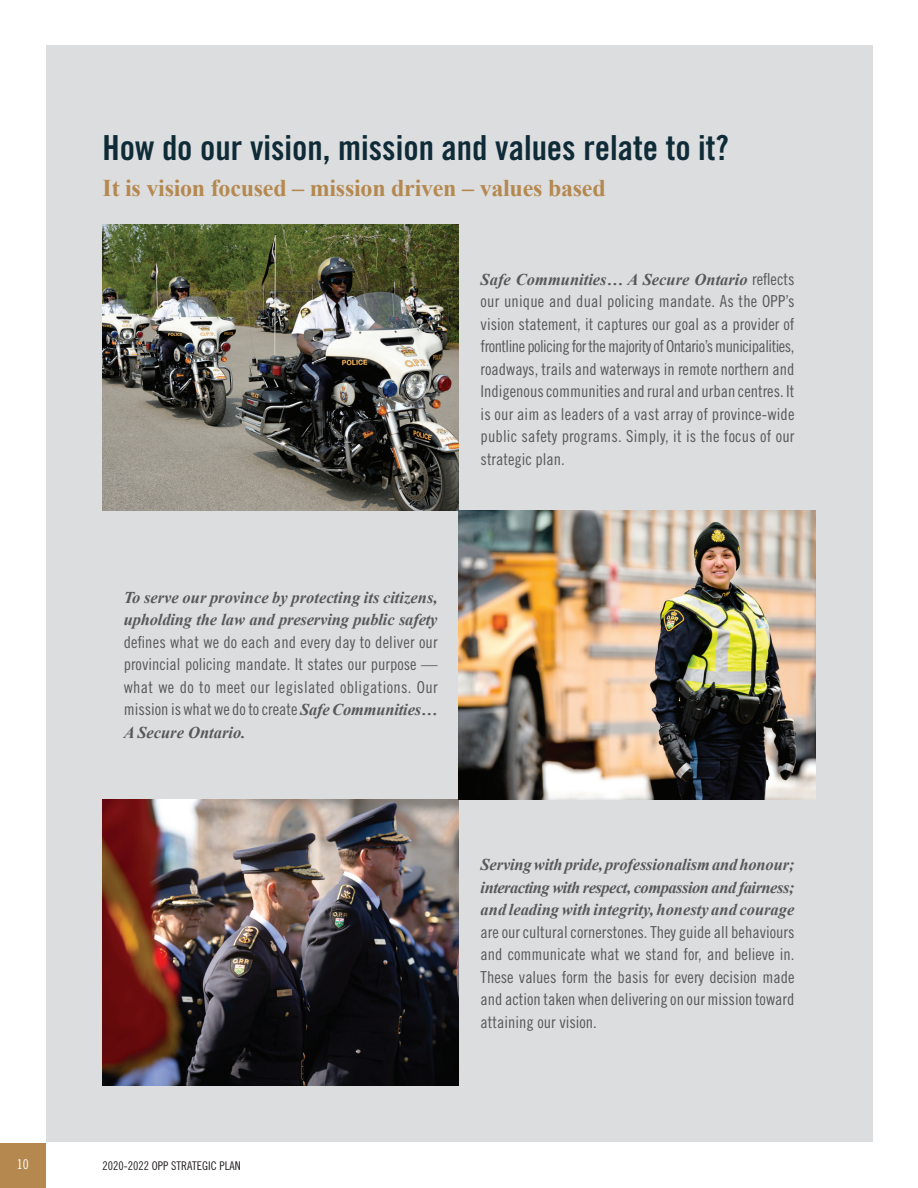
<style>
.page{position:relative;width:918px;height:1188px;background:#fff}
.page>*{position:absolute;margin:0;border:0;box-sizing:border-box;transform-origin:0 0}
.t1{font:34.5px "Trade Gothic LT Std Bd Cn 20";color:#0e2b37}
.Header_light{font:700 24px "Times New Roman";letter-spacing:-.01em;color:#b5884f}
.Header_light-2{font:16.5px/22.5px "Trade Gothic LT Std Cn 18";color:#57585a;text-align:justify}
.t2{font:13.5px "Trade Gothic LT Std Cn 18";color:#fff}
.t3{font:12px "Trade Gothic LT Std Cn 18";color:#231f20}
.s1{font-family:"Times New Roman";font-weight:700;font-style:italic}
</style>
<div class="page">
<div style="left:46px;top:45px;width:826px;height:1096px;background:#dcdddf"></div>
<img style="left:102px;top:800px;width:357px;height:285px">
<img style="left:459px;top:511px;width:356px;height:289px">
<div style="left:0;top:1143px;width:46px;height:45px;background:#b5884f"></div>
<img style="left:102px;top:225px;width:357px;height:286px">
<p class="t1" style="left:103px;top:127px;width:628px">How do our vision, mission and values relate to it?</p>
<p class="Header_light" style="left:103px;top:171px;width:505px">It is vision focused – mission driven – values based</p>
<p class="Header_light-2" style="left:481px;top:268px;width:315px"><span class="s1">Safe Communities… A Secure Ontario</span> reflects our unique and dual policing mandate. As the OPP’s vision statement, it captures our goal as a provider of frontline policing for the majority of Ontario’s municipalities, roadways, trails and waterways in remote northern and Indigenous communities and rural and urban centres. It is our aim as leaders of a vast array of province-wide public safety programs. Simply, it is the focus of our strategic plan.</p>
<p class="Header_light-2" style="left:124px;top:585px;width:315px"><span class="s1">To serve our province by protecting its citizens, upholding the law and preserving public safety </span>defines what we do each and every day to deliver our provincial policing mandate. It states our purpose — what we do to meet our legislated obligations. Our mission is what we do to create <span class="s1">Safe Communities… A Secure Ontario.</span></p>
<p class="Header_light-2" style="left:481px;top:853px;width:315px"><span class="s1">Serving with pride, professionalism and honour; interacting with respect, compassion and fairness; and leading with integrity, honesty and courage </span>are our cultural cornerstones. They guide all behaviours and communicate what we stand for, and believe in.<br>These values form the basis for every decision made and action taken when delivering on our mission toward attaining our vision.</p>
<p class="t2" style="left:17px;top:1156px;width:13px">10</p>
<p class="t3" style="left:103px;top:1158px;width:140px">2020-2022 OPP STRATEGIC PLAN</p>
</div>
